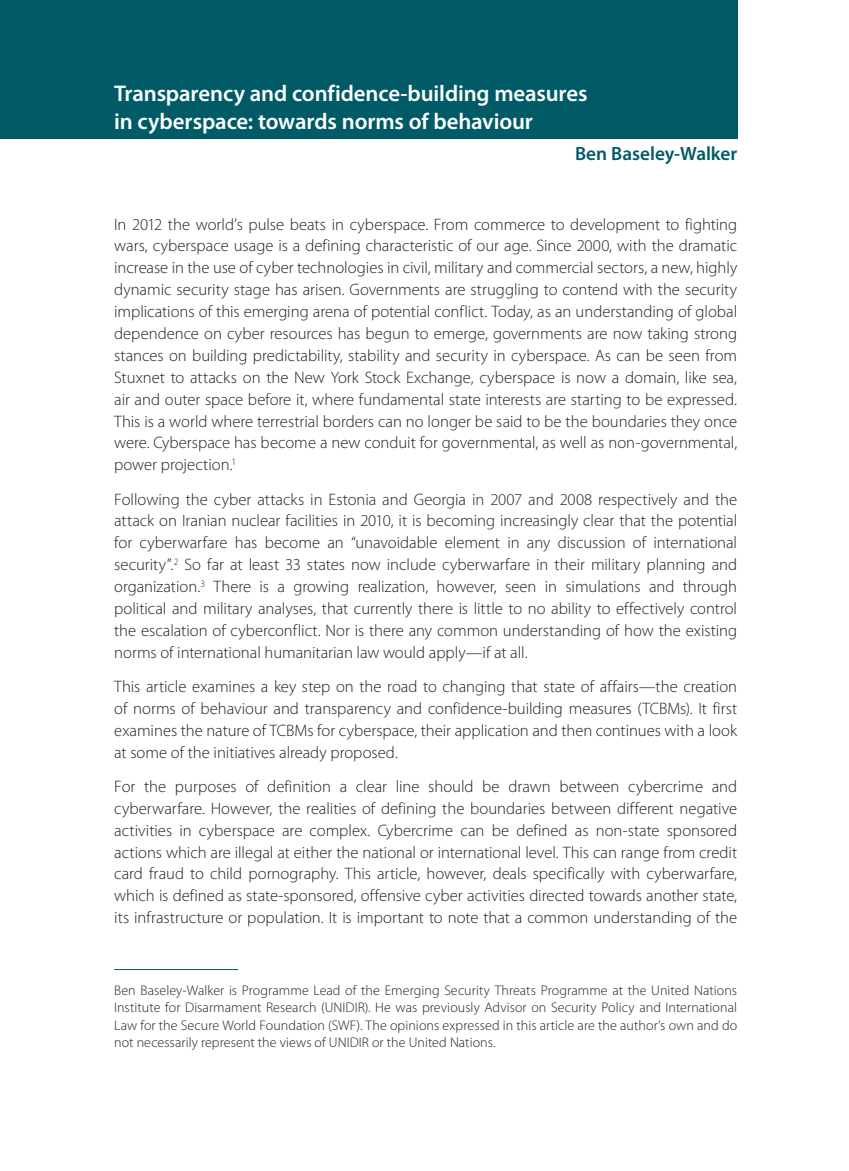
<style>
.page{position:relative;width:849px;height:1171px;background:#fff}
.page>*{position:absolute;margin:0;border:0;box-sizing:border-box;transform-origin:0 0}
.t1{font:600 22.75px/28px "Myriad Pro";letter-spacing:-.005em;color:#fff}
.t2{font:600 19.25px "Myriad Pro";color:#005b66}
.t3{font:300 16.62px/21.9px "Myriad Pro";color:#231f20;text-align:justify}
.t4{font:300 14px/17.5px "Myriad Pro";letter-spacing:.005em;color:#231f20;text-align:justify}
</style>
<div class="page">
<div style="left:0;top:0;width:737px;height:139px;background:#005b66"></div>
<hr style="left:114px;top:969px;width:124px;height:1px;background:#005b66">
<h1 class="t1" style="left:114px;top:78px;width:475px">Transparency and confidence-building measures in cyberspace: towards norms of behaviour</h1>
<p class="t2" style="left:575px;top:142px;width:163px">Ben Baseley-Walker</p>
<p class="t3" style="left:114px;top:213px;width:624px">In 2012 the world’s pulse beats in cyberspace. From commerce to development to fighting wars, cyberspace usage is a defining characteristic of our age. Since 2000, with the dramatic increase in the use of cyber technologies in civil, military and commercial sectors, a new, highly dynamic security stage has arisen. Governments are struggling to contend with the security implications of this emerging arena of potential conflict. Today, as an understanding of global dependence on cyber resources has begun to emerge, governments are now taking strong stances on building predictability, stability and security in cyberspace. As can be seen from Stuxnet to attacks on the New York Stock Exchange, cyberspace is now a domain, like sea, air and outer space before it, where fundamental state interests are starting to be expressed.<br>This is a world where terrestrial borders can no longer be said to be the boundaries they once were. Cyberspace has become a new conduit for governmental, as well as non-governmental, power projection.<sup>1</sup></p>
<p class="t3" style="left:114px;top:488px;width:624px">Following the cyber attacks in Estonia and Georgia in 2007 and 2008 respectively and the attack on Iranian nuclear facilities in 2010, it is becoming increasingly clear that the potential for cyberwarfare has become an “unavoidable element in any discussion of international security”.<sup>2</sup> So far at least 33 states now include cyberwarfare in their military planning and organization.<sup>3</sup> There is a growing realization, however, seen in simulations and through political and military analyses, that currently there is little to no ability to effectively control the escalation of cyberconflict. Nor is there any common understanding of how the existing norms of international humanitarian law would apply—if at all.</p>
<p class="t3" style="left:114px;top:675px;width:624px">This article examines a key step on the road to changing that state of affairs—the creation of norms of behaviour and transparency and confidence-building measures (TCBMs). It first examines the nature of TCBMs for cyberspace, their application and then continues with a look at some of the initiatives already proposed.</p>
<p class="t3" style="left:114px;top:775px;width:624px">For the purposes of definition a clear line should be drawn between cybercrime and cyberwarfare. However, the realities of defining the boundaries between different negative activities in cyberspace are complex. Cybercrime can be defined as non-state sponsored actions which are illegal at either the national or international level. This can range from credit card fraud to child pornography. This article, however, deals specifically with cyberwarfare, which is defined as state-sponsored, offensive cyber activities directed towards another state, its infrastructure or population. It is important to note that a common understanding of the</p>
<p class="t4" style="left:114px;top:981px;width:624px">Ben Baseley-Walker is Programme Lead of the Emerging Security Threats Programme at the United Nations Institute for Disarmament Research (UNIDIR). He was previously Advisor on Security Policy and International Law for the Secure World Foundation (SWF). The opinions expressed in this article are the author’s own and do not necessarily represent the views of UNIDIR or the United Nations.</p>
</div>
